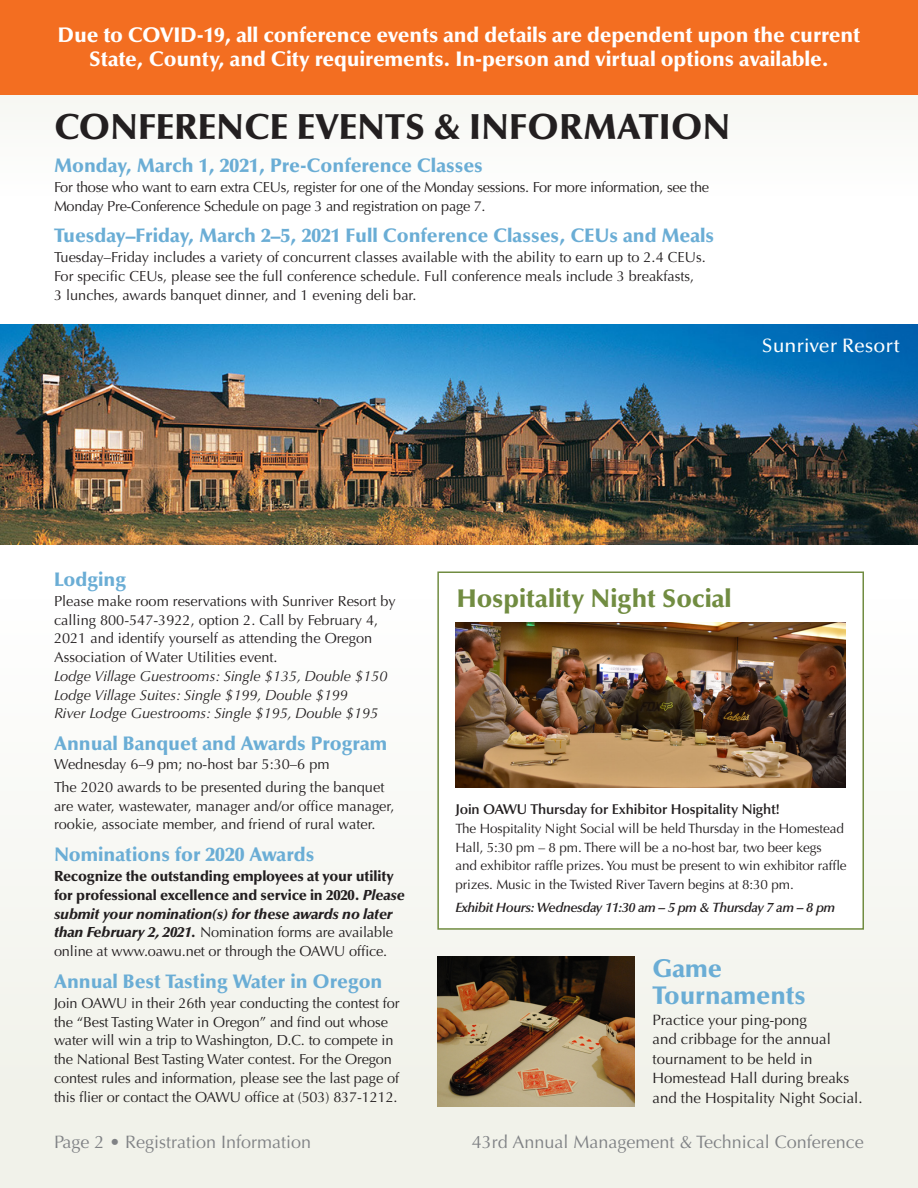
<style>
.page{position:relative;width:918px;height:1188px;background:#fff}
.page>*{position:absolute;margin:0;border:0;box-sizing:border-box;transform-origin:0 0}
.Subhead_18{font:900 36px "Optima";color:#231f20}
.Subhead_14{font:900 25.5px "Optima";color:#718c41}
.Subhead_14-2{font:900 25.5px/27px "Optima";color:#6aadd5}
.Copy_12{font:900 21px/24px "Optima";letter-spacing:-.005em;color:#fff;text-align:center}
.Subhead_14-3{font:900 19.5px "Optima";color:#6aadd5}
.Subhead_14-4{font:500 19.5px "Optima";color:#fff}
.t1{font:18px "Optima";color:#808285}
.Copy_10{font:15px/19.5px "Optima";color:#231f20}
.Copy_10-2{font:14.55px/18.8px "Optima";color:#231f20}
.Copy_10-3{font:900 14.55px/18.8px "Optima";letter-spacing:-.01em;color:#231f20}
.Copy_10-4{font:14.55px/18.8px "Optima";letter-spacing:-.02em;color:#231f20}
.Copy_10-5{font:600 14.25px "Optima";letter-spacing:-.01em;color:#231f20}
.Copy_10-6{font:13.5px/18.8px "Optima";letter-spacing:-.01em;color:#231f20}
.Copy_10-7{font:italic 600 13.5px "Optima";letter-spacing:-.03em;color:#231f20}
.s1{font-style:italic}
.s2{font-weight:400}
</style>
<div class="page">
<div style="left:0;top:599px;width:918px;height:589px;background:#f1f2ea"></div>
<div style="left:0;top:0;width:918px;height:196px;background:#fafbf8"></div>
<img style="left:0;top:324px;width:918px;height:220px">
<div style="left:438px;top:572px;width:425px;height:357px;background:#fff"></div>
<div style="left:437px;top:572px;width:427px;height:358px;border:2px solid #718c41"></div>
<img style="left:455px;top:622px;width:391px;height:166px">
<img style="left:437px;top:957px;width:197px;height:149px">
<div style="left:0;top:0;width:918px;height:94px;background:#f36e21"></div>
<p class="Copy_12" style="left:58px;top:23px;width:804px">Due to COVID-19, all conference events and details are dependent upon the current<br>State, County, and City requirements. In-person and virtual options available.</p>
<p class="Subhead_18" style="left:54px;top:105px;width:678px">CONFERENCE EVENTS &amp; INFORMATION</p>
<p class="Subhead_14-3" style="left:54px;top:154px;width:430px">Monday, March 1, 2021, Pre-Conference Classes</p>
<p class="Copy_10-4" style="left:54px;top:178px;width:657px">For those who want to earn extra CEUs, register for one of the Monday sessions. For more information, see the<br>Monday Pre-Conference Schedule on page 3 and registration on page 7.</p>
<p class="Subhead_14-3" style="left:54px;top:224px;width:662px">Tuesday–Friday, March 2–5, 2021 Full Conference Classes, CEUs and Meals</p>
<p class="Copy_10-2" style="left:54px;top:248px;width:653px">Tuesday–Friday includes a variety of concurrent classes available with the ability to earn up to 2.4 CEUs.<br>For specific CEUs, please see the full conference schedule. Full conference meals include 3 breakfasts,<br>3 lunches, awards banquet dinner, and 1 evening deli bar.</p>
<p class="Subhead_14-4" style="left:762px;top:334px;width:140px">Sunriver Resort</p>
<p class="Subhead_14-3" style="left:54px;top:568px;width:74px">Lodging</p>
<p class="Copy_10-2" style="left:54px;top:592px;width:343px">Please make room reservations with Sunriver Resort by calling 800-547-3922, option 2. Call by February 4, 2021 and identify yourself as attending the Oregon Association of Water Utilities event.<br><span class="s1">Lodge Village Guestrooms: Single $135, Double $150<br>Lodge Village Suites: Single $199, Double $199<br>River Lodge Guestrooms: Single $195, Double $195</span></p>
<p class="Subhead_14-3" style="left:54px;top:732px;width:335px">Annual Banquet and Awards Program</p>
<p class="Copy_10-2" style="left:54px;top:755px;width:277px">Wednesday 6–9 pm; no-host bar 5:30–6 pm</p>
<p class="Copy_10-2" style="left:54px;top:778px;width:342px">The 2020 awards to be presented during the banquet are water, wastewater, manager and/or office manager, rookie, associate member, and friend of rural water.</p>
<p class="Subhead_14-3" style="left:54px;top:843px;width:262px">Nominations for 2020 Awards</p>
<p class="Copy_10-3" style="left:54px;top:867px;width:353px">Recognize the outstanding employees at your utility for professional excellence and service in 2020. <span class="s1">Please submit your nomination(s) for these awards no later than February 2, 2021.</span> <span class="s2">Nomination forms are available online at www.oawu.net or through the OAWU office.</span></p>
<p class="Subhead_14-3" style="left:54px;top:970px;width:330px">Annual Best Tasting Water in Oregon</p>
<p class="Copy_10-2" style="left:54px;top:994px;width:347px">Join OAWU in their 26th year conducting the contest for the “Best Tasting Water in Oregon” and find out whose water will win a trip to Washington, D.C. to compete in the National Best Tasting Water contest. For the Oregon contest rules and information, please see the last page of this flier or contact the OAWU office at (503) 837-1212.</p>
<p class="Subhead_14" style="left:457px;top:583px;width:276px">Hospitality Night Social</p>
<p class="Copy_10-5" style="left:455px;top:801px;width:326px">Join OAWU Thursday for Exhibitor Hospitality Night!</p>
<p class="Copy_10-6" style="left:455px;top:819px;width:393px">The Hospitality Night Social will be held Thursday in the Homestead Hall, 5:30 pm – 8 pm. There will be a no-host bar, two beer kegs<br>and exhibitor raffle prizes. You must be present to win exhibitor raffle prizes. Music in the Twisted River Tavern begins at 8:30 pm.</p>
<p class="Copy_10-7" style="left:455px;top:900px;width:381px">Exhibit Hours: Wednesday 11:30 am – 5 pm &amp; Thursday 7 am – 8 pm</p>
<p class="Subhead_14-2" style="left:652px;top:955px;width:155px">Game<br>Tournaments</p>
<p class="Copy_10" style="left:652px;top:1010px;width:212px">Practice your ping-pong<br>and cribbage for the annual tournament to be held in<br>Homestead Hall during breaks and the Hospitality Night Social.</p>
<p class="t1" style="left:54px;top:1131px;width:259px">Page 2 • Registration Information</p>
<p class="t1" style="left:472px;top:1131px;width:394px">43rd Annual Management &amp; Technical Conference</p>
</div>
